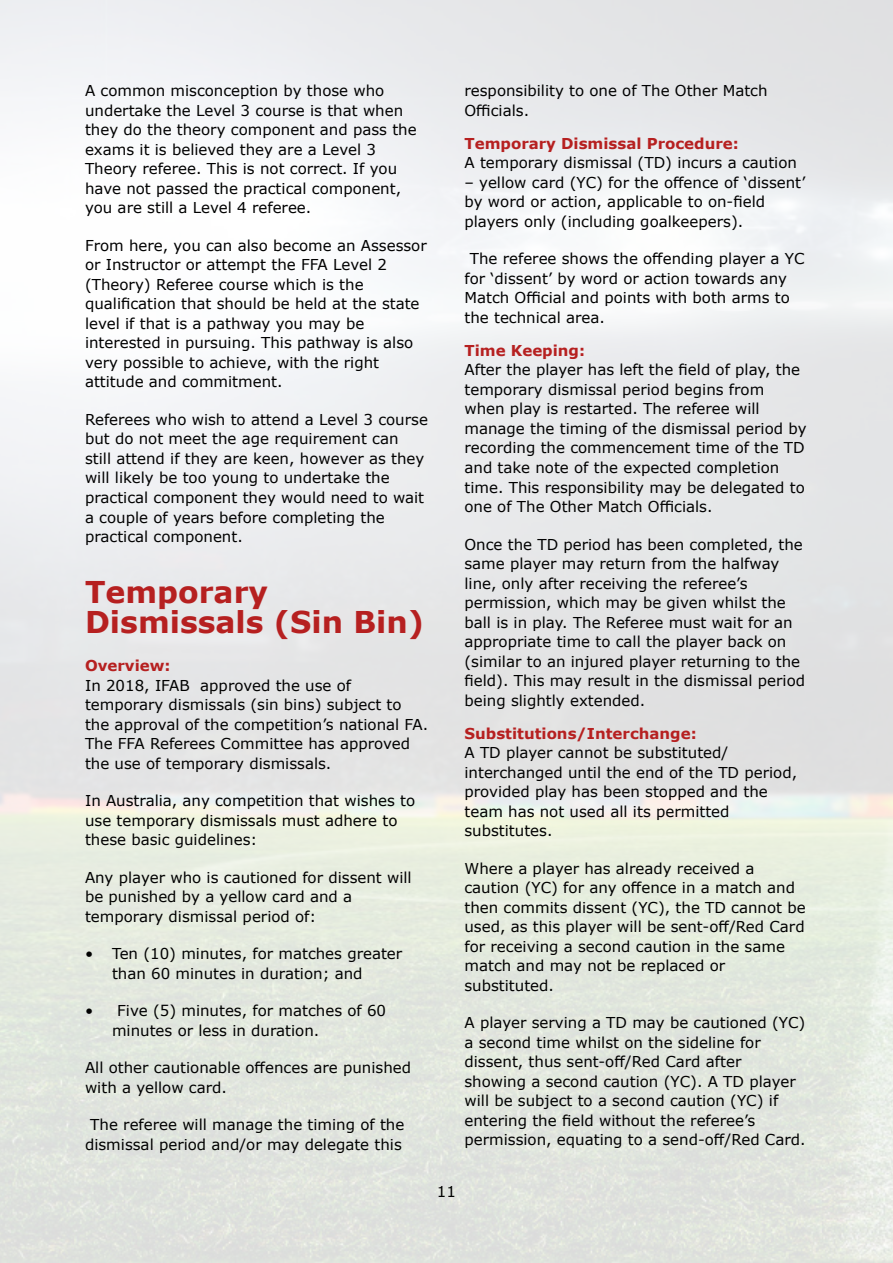
<style>
.page{position:relative;width:893px;height:1263px;background:#fff}
.page>*{position:absolute;margin:0;border:0;box-sizing:border-box;transform-origin:0 0}
.t1{font:700 30px/30px "Verdana";color:#b62020}
.t2{font:15px/19.5px "Verdana";color:#000}
.t3{font:700 15px "Verdana";color:#b62020}
</style>
<div class="page">
<p class="t2" style="left:85px;top:83px;width:333px">A common misconception by those who undertake the Level 3 course is that when they do the theory component and pass the exams it is believed they are a Level 3<br>Theory referee. This is not correct. If you have not passed the practical component, you are still a Level 4 referee.</p>
<p class="t2" style="left:85px;top:237px;width:343px">From here, you can also become an Assessor or Instructor or attempt the FFA Level 2 (Theory) Referee course which is the qualification that should be held at the state level if that is a pathway you may be interested in pursuing. This pathway is also very possible to achieve, with the right attitude and commitment.</p>
<p class="t2" style="left:85px;top:411px;width:344px">Referees who wish to attend a Level 3 course but do not meet the age requirement can still attend if they are keen, however as they will likely be too young to undertake the practical component they would need to wait a couple of years before completing the practical component.</p>
<h1 class="t1" style="left:85px;top:580px;width:341px">Temporary<br>Dismissals (Sin Bin)</h1>
<p class="t3" style="left:85px;top:660px;width:87px">Overview:</p>
<p class="t2" style="left:85px;top:677px;width:345px">In 2018, IFAB approved the use of temporary dismissals (sin bins) subject to the approval of the competition’s national FA.<br>The FFA Referees Committee has approved the use of temporary dismissals.</p>
<p class="t2" style="left:85px;top:792px;width:332px">In Australia, any competition that wishes to use temporary dismissals must adhere to these basic guidelines:</p>
<p class="t2" style="left:85px;top:869px;width:328px">Any player who is cautioned for dissent will be punished by a yellow card and a temporary dismissal period of:</p>
<p class="t2" style="left:112px;top:945px;width:292px;text-indent:-27px">• Ten (10) minutes, for matches greater than 60 minutes in duration; and</p>
<p class="t2" style="left:112px;top:1002px;width:276px;text-indent:-27px">• Five (5) minutes, for matches of 60 minutes or less in duration.</p>
<p class="t2" style="left:85px;top:1059px;width:328px">All other cautionable offences are punished with a yellow card.</p>
<p class="t2" style="left:85px;top:1116px;width:321px;text-align:center">The referee will manage the timing of the dismissal period and/or may delegate this</p>
<p class="t2" style="left:464px;top:83px;width:305px">responsibility to one of The Other Match<br>Officials.</p>
<p class="t3" style="left:464px;top:137px;width:276px">Temporary Dismissal Procedure:</p>
<p class="t2" style="left:464px;top:155px;width:334px">A temporary dismissal (TD) incurs a caution</p>
<p class="t2" style="left:464px;top:174px;width:342px">– yellow card (YC) for the offence of ‘dissent’ by word or action, applicable to on-field players only (including goalkeepers).</p>
<p class="t2" style="left:464px;top:251px;width:342px;text-indent:5px">The referee shows the offending player a YC for ‘dissent’ by word or action towards any Match Official and points with both arms to the technical area.</p>
<p class="t3" style="left:464px;top:344px;width:122px">Time Keeping:</p>
<p class="t2" style="left:464px;top:362px;width:344px">After the player has left the field of play, the temporary dismissal period begins from when play is restarted. The referee will manage the timing of the dismissal period by recording the commencement time of the TD and take note of the expected completion time. This responsibility may be delegated to one of The Other Match Officials.</p>
<p class="t2" style="left:464px;top:536px;width:342px">Once the TD period has been completed, the same player may return from the halfway line, only after receiving the referee’s permission, which may be given whilst the ball is in play. The Referee must wait for an appropriate time to call the player back on (similar to an injured player returning to the field). This may result in the dismissal period being slightly extended.</p>
<p class="t3" style="left:464px;top:727px;width:234px">Substitutions/Interchange:</p>
<p class="t2" style="left:464px;top:744px;width:334px">A TD player cannot be substituted/ interchanged until the end of the TD period, provided play has been stopped and the team has not used all its permitted substitutes.</p>
<p class="t2" style="left:464px;top:860px;width:343px">Where a player has already received a caution (YC) for any offence in a match and then commits dissent (YC), the TD cannot be used, as this player will be sent-off/Red Card for receiving a second caution in the same match and may not be replaced or substituted.</p>
<p class="t2" style="left:464px;top:1014px;width:343px">A player serving a TD may be cautioned (YC) a second time whilst on the sideline for dissent, thus sent-off/Red Card after showing a second caution (YC). A TD player will be subject to a second caution (YC) if entering the field without the referee’s permission, equating to a send-off/Red Card.</p>
<p class="t2" style="left:437px;top:1183px;width:21px">11</p>
</div>
